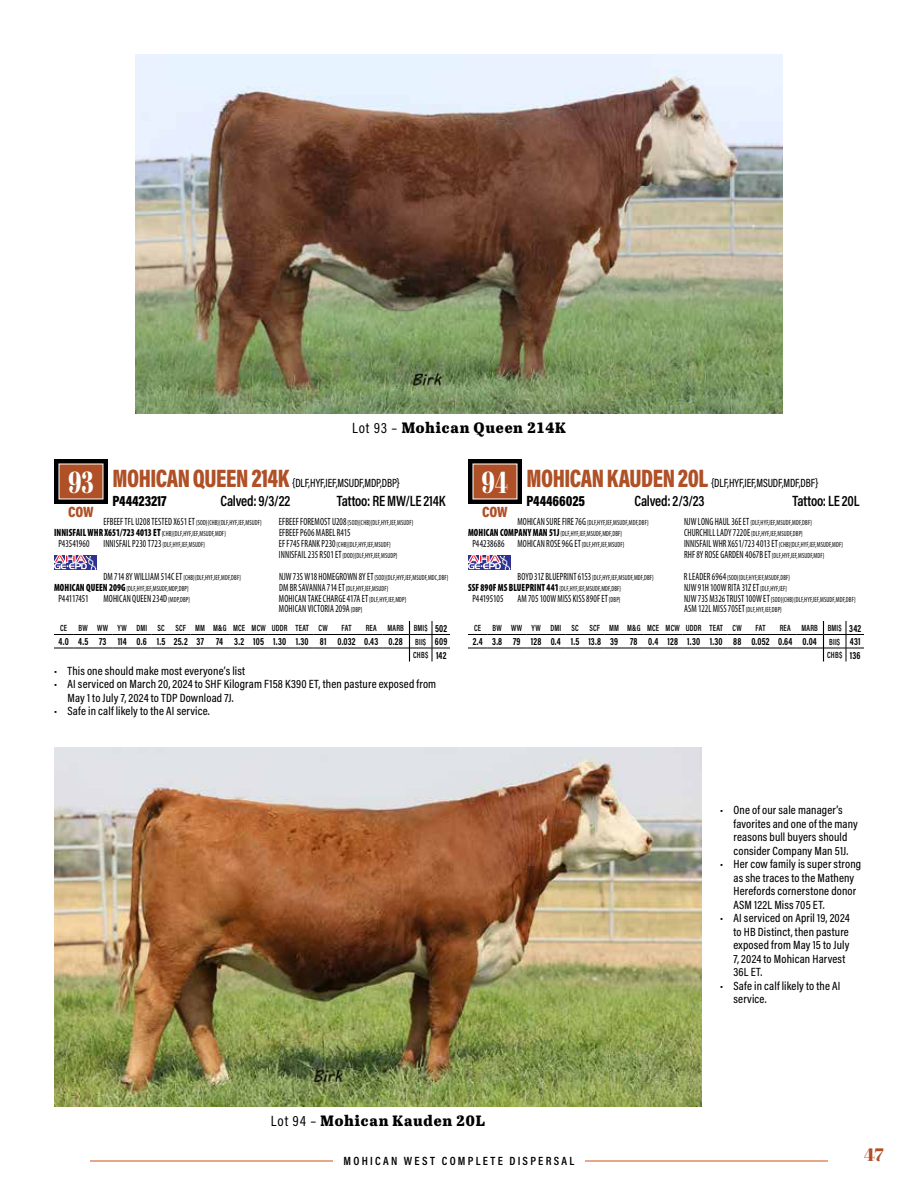
<style>
.page{position:relative;width:918px;height:1188px;background:#fff}
.page>*{position:absolute;margin:0;border:0;box-sizing:border-box;transform-origin:0 0}
.t1{font:30.3px "Abril Fatface";color:#fff;scale:.7 1}
.t2{font:18px "Abril Fatface";color:#af5026}
.t3{font:600 15px "Acumin Pro Cond";letter-spacing:-.01em;color:#000;scale:.95 1}
.t4{font:800 15px "Abril Text";letter-spacing:.05em;color:#000}
.t5{font:900 15px "Acumin Pro Cond";letter-spacing:-.005em;color:#000;scale:.95 1}
.t6{font:900 15px "Acumin Pro Cond";letter-spacing:-.015em;color:#af5026}
.t7{font:500 12px/13.5px "Acumin Pro Cond";letter-spacing:.01em;color:#000}
.t8{font:500 12px "Acumin Pro Cond";letter-spacing:-.01em;color:#000;scale:.9 1}
.t9{font:600 12px "Acumin Pro Cond";letter-spacing:.19em;color:#000}
.t10{font:condensed 10.5px/10.8px "Myriad Pro";letter-spacing:.01em;color:#000;scale:.85 1}
.t11{font:700 10.5px "Acumin Pro Cond";letter-spacing:.02em;color:#000;scale:.85 1}
.t12{font:condensed 10.5px "Myriad Pro";letter-spacing:-.015em;color:#000;scale:.85 1}
.t13{font:600 9px "Acumin Pro Cond";letter-spacing:.02em;color:#000;scale:.85 1}
.t14{font:condensed 7.5px/10.8px "Myriad Pro";letter-spacing:.02em;color:#000;scale:.85 1}
.s1{font-family:"Acumin Pro Cond";font-weight:400}
.s2{font-weight:900;font-size:25.5px;color:#af5026}
.s3{font-size:10.5px}
.s4{font-weight:900;font-size:10.5px}
.s5{font-size:7.5px}
.s6{font-weight:700;font-size:10.5px}
.s7{font-weight:600;font-size:9px}
</style>
<div class="page">
<svg style="left:54px;top:621px;width:396px;height:41px"></svg>
<svg style="left:54px;top:459px;width:54px;height:45px"></svg>
<div style="left:59px;top:464px;width:44px;height:35px;background:#af5026"></div>
<div style="left:54px;top:555px;width:43px;height:15px;background:#2e3092"></div>
<svg style="left:54px;top:555px;width:42px;height:15px"></svg>
<svg style="left:468px;top:621px;width:396px;height:41px"></svg>
<svg style="left:468px;top:459px;width:54px;height:45px"></svg>
<div style="left:473px;top:464px;width:44px;height:35px;background:#af5026"></div>
<div style="left:468px;top:555px;width:43px;height:15px;background:#2e3092"></div>
<svg style="left:468px;top:555px;width:42px;height:15px"></svg>
<img style="left:135px;top:54px;width:648px;height:360px">
<img style="left:54px;top:747px;width:648px;height:360px">
<hr style="left:90px;top:1160px;width:279px;height:2px;background:#d86429">
<hr style="left:549px;top:1160px;width:279px;height:2px;background:#d86429">
<div style="left:333px;top:1152px;width:252px;height:18px;background:#fff"></div>
<h3 class="t4" style="left:352px;top:417px;width:215px"><span class="s1">Lot 93 –</span> Mohican Queen 214K</h3>
<h3 class="t8" style="left:112px;top:475px;width:321px"><span class="s2">MOHICAN QUEEN 214K</span> {DLF,HYF,IEF,MSUDF,MDP,DBP}</h3>
<h3 class="t5" style="left:112px;top:491px;width:58px">P44423217</h3>
<h3 class="t3" style="left:221px;top:491px;width:75px">Calved: 9/3/22</h3>
<h3 class="t3" style="left:337px;top:491px;width:116px">Tattoo: RE MW/LE 214K</h3>
<p class="t14" style="left:103px;top:517px;width:188px"><span class="s3">EFBEEF TFL U208 TESTED X651 ET</span>{SOD}{CHB}{DLF,HYF,IEF,MSUDF}</p>
<p class="t14" style="left:279px;top:517px;width:160px"><span class="s3">EFBEEF FOREMOST U208</span>{SOD}{CHB}{DLF,HYF,IEF,MSUDF}</p>
<p class="t14" style="left:54px;top:528px;width:204px"><span class="s4">INNISFAIL WHR X651/723 4013 ET</span> {CHB}{DLF,HYF,IEF,MSUDF,MDF}</p>
<h3 class="t10" style="left:279px;top:527px;width:86px">EFBEEF P606 MABEL R415</h3>
<h3 class="t10" style="left:59px;top:538px;width:38px">P43541960</h3>
<p class="t14" style="left:104px;top:539px;width:121px"><span class="s3">INNISFAIL P230 T723</span>{DLF,HYF,IEF,MSUDF}</p>
<p class="t14" style="left:279px;top:539px;width:141px"><span class="s3">EF F745 FRANK P230</span>{CHB}{DLF,HYF,IEF,MSUDF}<br><span class="s3">INNISFAIL 235 R501 ET</span>{DOD}{DLF,HYF,IEF,MSUDP}</p>
<p class="t14" style="left:103px;top:572px;width:163px"><span class="s3">DM 714 8Y WILLIAM 514C ET</span>{CHB}{DLF,HYF,IEF,MDF,DBF}</p>
<p class="t14" style="left:279px;top:572px;width:201px"><span class="s3">NJW 73S W18 HOMEGROWN 8Y ET</span>{SOD}{DLF,HYF,IEF,MSUDF,MDC,DBF}</p>
<p class="t14" style="left:54px;top:583px;width:160px"><span class="s4">MOHICAN QUEEN 209G</span>{DLF,HYF,IEF,MSUDF,MDP,DBP}</p>
<p class="t14" style="left:279px;top:583px;width:130px"><span class="s3">DM BR SAVANNA 714 ET</span>{DLF,HYF,IEF,MSUDF}</p>
<h3 class="t12" style="left:58px;top:592px;width:37px">P44117451</h3>
<h3 class="t10" style="left:103px;top:593px;width:103px">MOHICAN QUEEN 234D<span class="s5">{MDP,DBP}</span></h3>
<h3 class="t10" style="left:279px;top:593px;width:151px">MOHICAN TAKE CHARGE 417A ET<span class="s5">{DLF,HYF,IEF,MDP}<br></span>MOHICAN VICTORIA 209A<span class="s5">{DBP}</span></h3>
<h1 class="t1" style="left:68px;top:461px;width:37px">93</h1>
<h3 class="t6" style="left:68px;top:502px;width:27px">COW</h3>
<p class="t13" style="left:60px;top:622px;width:10px">CE</p>
<p class="t13" style="left:79px;top:622px;width:295px">BW WW YW DMI SC SCF MM M&amp;G MCE MCW UDDR TEAT CW</p>
<p class="t13" style="left:342px;top:622px;width:13px">FAT</p>
<p class="t13" style="left:366px;top:622px;width:97px">REA MARB BMI$ <span class="s6">502</span></p>
<h3 class="t11" style="left:59px;top:635px;width:459px">4.0 4.5 73 114 0.6 1.5 25.2 37 74 3.2 105 1.30 1.30 81 0.032 0.43 0.28 <span class="s7">BII$</span> 609</h3>
<p class="t13" style="left:413px;top:649px;width:41px">CHB$ <span class="s6">142</span></p>
<h3 class="t7" style="left:54px;top:664px;width:193px">• This one should make most everyone’s list</h3>
<h3 class="t7" style="left:68px;top:677px;width:370px;text-indent:-14px">• AI serviced on March 20, 2024 to SHF Kilogram F158 K390 ET, then pasture exposed from<br>May 1 to July 7, 2024 to TDP Download 7J.</h3>
<h3 class="t7" style="left:54px;top:704px;width:157px">• Safe in calf likely to the AI service.</h3>
<h3 class="t8" style="left:526px;top:475px;width:326px"><span class="s2">MOHICAN KAUDEN 20L</span> {DLF,HYF,IEF,MSUDF,MDF,DBF}</h3>
<h3 class="t5" style="left:526px;top:491px;width:63px">P44466025</h3>
<h3 class="t3" style="left:635px;top:491px;width:75px">Calved: 2/3/23</h3>
<h3 class="t3" style="left:793px;top:491px;width:72px">Tattoo: LE 20L</h3>
<p class="t14" style="left:517px;top:517px;width:156px"><span class="s3">MOHICAN SURE FIRE 76G</span>{DLF,HYF,IEF,MSUDF,MDF,DBF}</p>
<p class="t14" style="left:684px;top:517px;width:152px"><span class="s3">NJW LONG HAUL 36E ET</span>{DLF,HYF,IEF,MSUDF,MDF,DBF}</p>
<p class="t14" style="left:468px;top:528px;width:183px"><span class="s4">MOHICAN COMPANY MAN 51J</span>{DLF,HYF,IEF,MSUDF,MDF,DBF}</p>
<p class="t14" style="left:684px;top:528px;width:141px"><span class="s3">CHURCHILL LADY 7220E</span>{DLF,HYF,IEF,MSUDF,DBP}</p>
<h3 class="t10" style="left:472px;top:538px;width:180px">P44238686 MOHICAN ROSE 96G ET<span class="s5">{DLF,HYF,IEF,MSUDF}</span></h3>
<p class="t14" style="left:684px;top:539px;width:189px"><span class="s3">INNISFAIL WHR X651/723 4013 ET</span>{CHB}{DLF,HYF,IEF,MSUDF,MDF}<br><span class="s3">RHF 8Y ROSE GARDEN 4067B ET</span>{DLF,HYF,IEF,MSUDF,MDF}</p>
<p class="t14" style="left:517px;top:572px;width:162px"><span class="s3">BOYD 31Z BLUEPRINT 6153</span>{DLF,HYF,IEF,MSUDF,MDF,DBF}</p>
<p class="t14" style="left:684px;top:572px;width:126px"><span class="s3">R LEADER 6964</span>{SOD}{DLF,HYF,IEF,MSUDF,DBF}</p>
<p class="t14" style="left:468px;top:583px;width:182px"><span class="s4">SSF 890F MS BLUEPRINT 441</span>{DLF,HYF,IEF,MSUDF,MDF,DBF}</p>
<h3 class="t10" style="left:684px;top:582px;width:123px">NJW 91H 100W RITA 31Z ET<span class="s5">{DLF,HYF,IEF}</span></h3>
<h3 class="t10" style="left:472px;top:593px;width:38px">P44195105</h3>
<h3 class="t10" style="left:517px;top:593px;width:123px">AM 705 100W MISS KISS 890F ET<span class="s5">{DBP}</span></h3>
<p class="t14" style="left:684px;top:594px;width:203px"><span class="s3">NJW 73S M326 TRUST 100W ET</span>{SOD}{CHB}{DLF,HYF,IEF,MSUDF,MDF,DBF}<br><span class="s3">ASM 122L MISS 705ET</span>{DLF,HYF,IEF,DBP}</p>
<h1 class="t1" style="left:482px;top:461px;width:39px">94</h1>
<h3 class="t6" style="left:482px;top:502px;width:27px">COW</h3>
<p class="t13" style="left:474px;top:622px;width:10px">CE</p>
<p class="t13" style="left:493px;top:622px;width:295px">BW WW YW DMI SC SCF MM M&amp;G MCE MCW UDDR TEAT CW</p>
<p class="t13" style="left:756px;top:622px;width:13px">FAT</p>
<p class="t13" style="left:780px;top:622px;width:97px">REA MARB BMI$ <span class="s6">342</span></p>
<h3 class="t11" style="left:473px;top:635px;width:458px">2.4 3.8 79 128 0.4 1.5 13.8 39 78 0.4 128 1.30 1.30 88 0.052 0.64 0.04 <span class="s7">BII$</span> 431</h3>
<p class="t13" style="left:827px;top:649px;width:41px">CHB$ <span class="s6">136</span></p>
<h3 class="t7" style="left:734px;top:803px;width:126px;text-indent:-14px">• One of our sale manager’s favorites and one of the many reasons bull buyers should consider Company Man 51J.</h3>
<h3 class="t7" style="left:734px;top:857px;width:129px;text-indent:-14px">• Her cow family is super strong as she traces to the Matheny<br>Herefords cornerstone donor<br>ASM 122L Miss 705 ET.</h3>
<h3 class="t7" style="left:734px;top:911px;width:118px;text-indent:-14px">• AI serviced on April 19, 2024 to HB Distinct, then pasture exposed from May 15 to July<br>7, 2024 to Mohican Harvest<br>36L ET.</h3>
<h3 class="t7" style="left:734px;top:979px;width:109px;text-indent:-14px">• Safe in calf likely to the AI service.</h3>
<h3 class="t4" style="left:271px;top:1110px;width:216px"><span class="s1">Lot 94 –</span> Mohican Kauden 20L</h3>
<h3 class="t9" style="left:344px;top:1153px;width:232px">MOHICAN WEST COMPLETE DISPERSAL</h3>
<h2 class="t2" style="left:864px;top:1142px;width:21px">47</h2>
</div>
